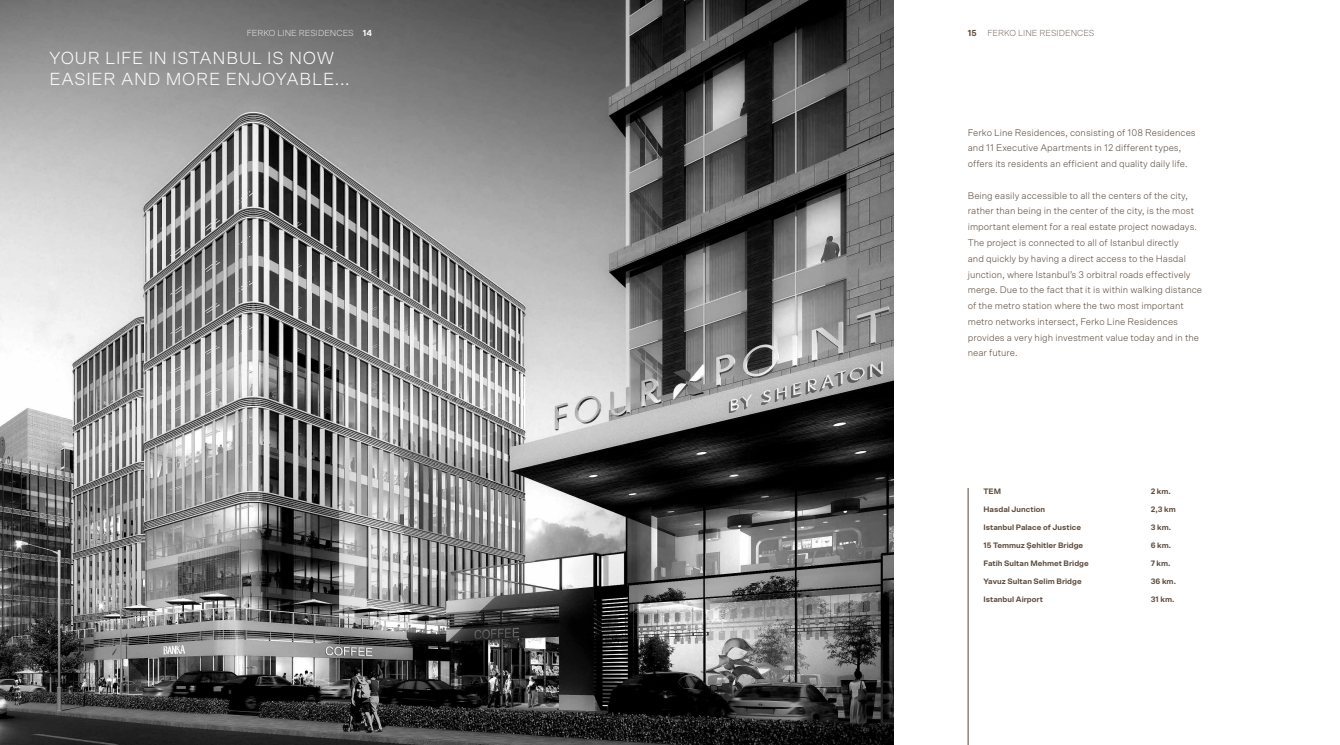
<style>
.page{position:relative;width:1340px;height:745px;background:#fff}
.page>*{position:absolute;margin:0;border:0;box-sizing:border-box;transform-origin:0 0}
.t1{font:300 17.5px/21px "Scto Grotesk A";letter-spacing:.04em;color:#fff}
.t2{font:300 9.62px/15.8px "Scto Grotesk A";color:#5a4839}
.t3{font:100 8.75px "Scto Grotesk A";color:#5a4839}
.t4{font:100 8.75px "Scto Grotesk A";color:#fff}
.t5{font:700 7.88px "Scto Grotesk A";color:#5a4839}
.s1{font-weight:700}
</style>
<div class="page">
<img style="left:0;top:0;width:893px;height:744px">
<hr style="left:967px;top:487px;width:1px;height:257px;background:#5a4839">
<p class="t4" style="left:247px;top:27px;width:127px">FERKO LINE RESIDENCES <span class="s1">14</span></p>
<h1 class="t1" style="left:50px;top:47px;width:302px">YOUR LIFE IN ISTANBUL IS NOW<br>EASIER AND MORE ENJOYABLE...</h1>
<p class="t3" style="left:967px;top:27px;width:128px"><span class="s1">15</span> FERKO LINE RESIDENCES</p>
<p class="t2" style="left:967px;top:124px;width:229px">Ferko Line Residences, consisting of 108 Residences and 11 Executive Apartments in 12 different types, offers its residents an efficient and quality daily life.</p>
<p class="t2" style="left:967px;top:187px;width:236px">Being easily accessible to all the centers of the city, rather than being in the center of the city, is the most important element for a real estate project nowadays.<br>The project is connected to all of Istanbul directly<br>and quickly by having a direct access to the Hasdal junction, where Istanbul’s 3 orbitral roads effectively merge. Due to the fact that it is within walking distance of the metro station where the two most important metro networks intersect, Ferko Line Residences provides a very high investment value today and in the near future.</p>
<p class="t5" style="left:983px;top:486px;width:19px">TEM</p>
<p class="t5" style="left:1150px;top:486px;width:22px">2 km.</p>
<p class="t5" style="left:983px;top:504px;width:63px">Hasdal Junction</p>
<p class="t5" style="left:1150px;top:504px;width:27px">2,3 km</p>
<p class="t5" style="left:983px;top:522px;width:99px">Istanbul Palace of Justice</p>
<p class="t5" style="left:1150px;top:522px;width:22px">3 km.</p>
<p class="t5" style="left:983px;top:540px;width:101px">15 Temmuz Şehitler Bridge</p>
<p class="t5" style="left:1150px;top:540px;width:22px">6 km.</p>
<p class="t5" style="left:983px;top:558px;width:107px">Fatih Sultan Mehmet Bridge</p>
<p class="t5" style="left:1150px;top:558px;width:21px">7 km.</p>
<p class="t5" style="left:983px;top:575px;width:100px">Yavuz Sultan Selim Bridge</p>
<p class="t5" style="left:1150px;top:575px;width:27px">36 km.</p>
<p class="t5" style="left:983px;top:593px;width:61px">Istanbul Airport</p>
<p class="t5" style="left:1150px;top:593px;width:25px">31 km.</p>
</div>
